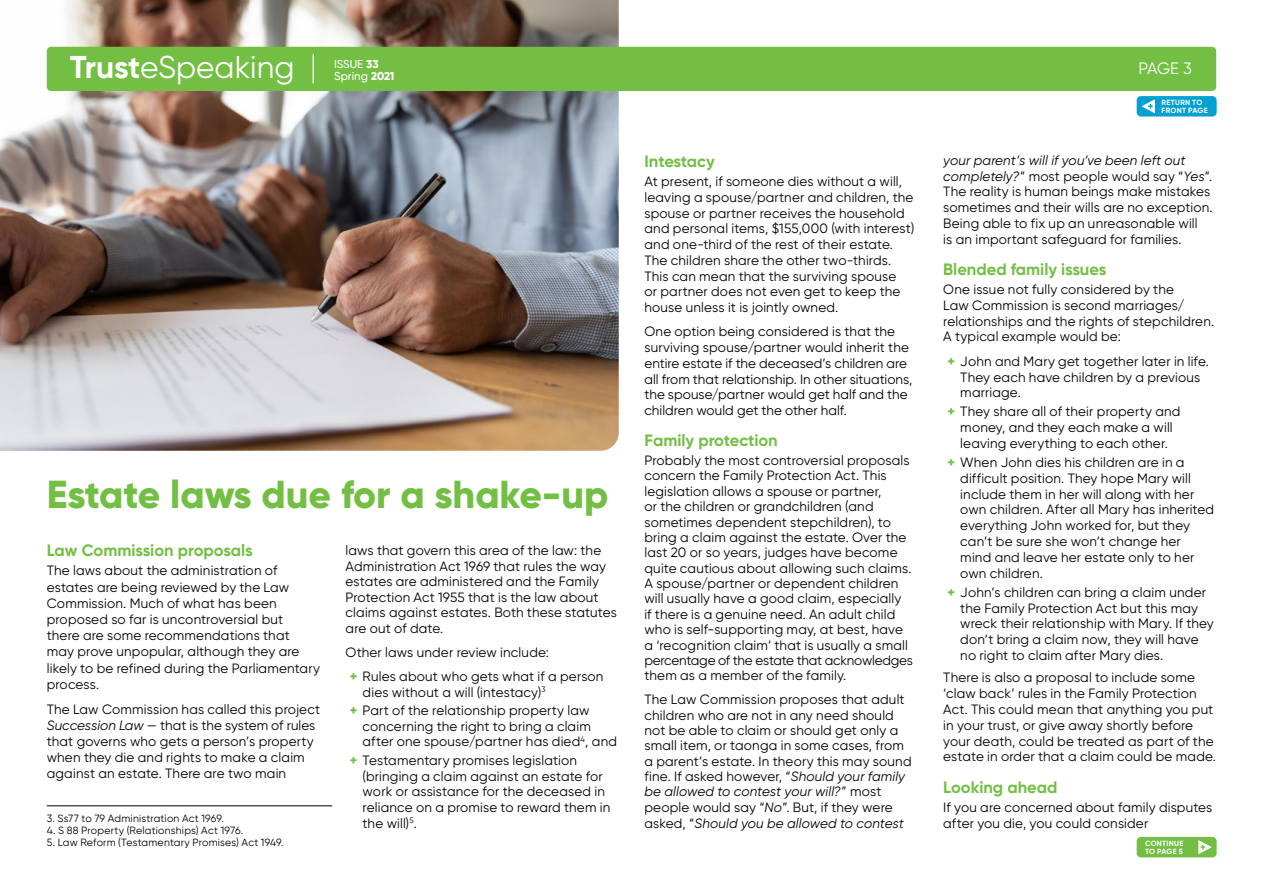
<style>
.page{position:relative;width:1263px;height:893px;background:#fff}
.page>*{position:absolute;margin:0;border:0;box-sizing:border-box;transform-origin:0 0}
.t1{font:800 39px "Gilroy";color:#72bf44}
.t2{font:31.5px "Gilroy";color:#fff}
.t3{font:700 16.5px "Gilroy";color:#72bf44}
.t4{font:16.5px "Gilroy";color:#fff}
.t5{font:13.5px/15.8px "Gilroy";letter-spacing:.01em;color:#000}
.t6{font:500 11.4px/12.5px "Gilroy";color:#fff}
.t7{font:10.5px "Gilroy";letter-spacing:.02em;color:#000}
.t8{font:700 7.5px/7.5px "Gilroy";letter-spacing:.035em;color:#fff}
.s1{font-weight:700}
.s2{font-weight:800}
.s3{font-style:italic}
.s4{font-weight:800;color:#72bf44}
</style>
<div class="page">
<img style="left:0;top:0;width:619px;height:451px">
<div style="left:47px;top:47px;width:1169px;height:44px;background:#72bf44;border-radius:4px"></div>
<div style="left:1137px;top:96px;width:79px;height:21px;background:#00a0d2;border-radius:4px"></div>
<svg style="left:1141px;top:99px;width:14px;height:14px"></svg>
<svg style="left:313px;top:55px;width:1px;height:28px"></svg>
<div style="left:1137px;top:837px;width:79px;height:20px;background:#72bf44;border-radius:4px"></div>
<svg style="left:1198px;top:840px;width:14px;height:14px"></svg>
<hr style="left:47px;top:805px;width:285px;height:1px;background:#000">
<h2 class="t2" style="left:70px;top:48px;width:226px"><span class="s1">Trust</span>eSpeaking</h2>
<p class="t4" style="left:1138px;top:58px;width:55px">PAGE 3</p>
<p class="t8" style="left:1161px;top:99px;width:48px">RETURN TO<br>FRONT PAGE</p>
<p class="t6" style="left:334px;top:57px;width:62px">ISSUE <span class="s2">33<br></span>Spring <span class="s2">2021</span></p>
<h1 class="t1" style="left:47px;top:469px;width:563px">Estate laws due for a shake-up</h1>
<p class="t3" style="left:47px;top:540px;width:208px">Law Commission proposals</p>
<p class="t5" style="left:47px;top:562px;width:275px;line-height:16.2px">The laws about the administration of estates are being reviewed by the Law Commission. Much of what has been proposed so far is uncontroversial but<br>there are some recommendations that may prove unpopular, although they are likely to be refined during the Parliamentary process.</p>
<p class="t5" style="left:47px;top:701px;width:275px;line-height:16.2px">The Law Commission has called this project <span class="s3">Succession Law</span> — that is the system of rules that governs who gets a person’s property when they die and rights to make a claim against an estate. There are two main</p>
<p class="t5" style="left:346px;top:542px;width:273px">laws that govern this area of the law: the Administration Act 1969 that rules the way estates are administered and the Family Protection Act 1955 that is the law about claims against estates. Both these statutes are out of date.</p>
<p class="t5" style="left:350px;top:640px;width:255px;line-height:24px;text-indent:-4px">Other laws under review include:<br><span class="s4">+</span> Rules about who gets what if a person</p>
<p class="t5" style="left:350px;top:682px;width:241px;line-height:18.8px;text-indent:13px">dies without a will (intestacy)<sup>3<br></sup><span class="s4">+</span> Part of the relationship property law</p>
<p class="t5" style="left:363px;top:718px;width:256px">concerning the right to bring a claim after one spouse/partner has died<sup>4</sup>, and</p>
<p class="t5" style="left:363px;top:752px;width:249px;text-indent:-13px"><span class="s4">+</span> Testamentary promises legislation (bringing a claim against an estate for work or assistance for the deceased in reliance on a promise to reward them in the will)<sup>5</sup>.</p>
<p class="t7" style="left:47px;top:812px;width:178px">3. Ss77 to 79 Administration Act 1969.</p>
<p class="t7" style="left:47px;top:824px;width:198px">4. S 88 Property (Relationships) Act 1976.</p>
<p class="t7" style="left:47px;top:836px;width:238px">5. Law Reform (Testamentary Promises) Act 1949.</p>
<p class="t3" style="left:644px;top:151px;width:72px">Intestacy</p>
<p class="t5" style="left:644px;top:173px;width:271px">At present, if someone dies without a will, leaving a spouse/partner and children, the spouse or partner receives the household and personal items, $155,000 (with interest) and one-third of the rest of their estate.<br>The children share the other two-thirds.<br>This can mean that the surviving spouse<br>or partner does not even get to keep the house unless it is jointly owned.</p>
<p class="t5" style="left:644px;top:324px;width:269px">One option being considered is that the surviving spouse/partner would inherit the entire estate if the deceased’s children are all from that relationship. In other situations, the spouse/partner would get half and the children would get the other half.</p>
<p class="t3" style="left:644px;top:430px;width:135px">Family protection</p>
<p class="t5" style="left:644px;top:452px;width:270px">Probably the most controversial proposals concern the Family Protection Act. This legislation allows a spouse or partner,<br>or the children or grandchildren (and sometimes dependent stepchildren), to bring a claim against the estate. Over the last 20 or so years, judges have become quite cautious about allowing such claims.<br>A spouse/partner or dependent children will usually have a good claim, especially<br>if there is a genuine need. An adult child who is self-supporting may, at best, have a ‘recognition claim’ that is usually a small percentage of the estate that acknowledges them as a member of the family.</p>
<p class="t5" style="left:644px;top:692px;width:269px">The Law Commission proposes that adult children who are not in any need should not be able to claim or should get only a small item, or taonga in some cases, from a parent’s estate. In theory this may sound fine. If asked however, “<span class="s3">Should your family be allowed to contest your will?</span>” most people would say “<span class="s3">No</span>”. But, if they were asked, “<span class="s3">Should you be allowed to contest</span></p>
<p class="t5" style="left:943px;top:152px;width:271px"><span class="s3">your parent’s will if you’ve been left out completely?</span>” most people would say “<span class="s3">Yes</span>”.<br>The reality is human beings make mistakes sometimes and their wills are no exception.<br>Being able to fix up an unreasonable will<br>is an important safeguard for families.</p>
<p class="t3" style="left:943px;top:259px;width:165px">Blended family issues</p>
<p class="t5" style="left:943px;top:281px;width:272px">One issue not fully considered by the<br>Law Commission is second marriages/ relationships and the rights of stepchildren.<br>A typical example would be:</p>
<p class="t5" style="left:960px;top:353px;width:250px;text-indent:-13px"><span class="s4">+</span> John and Mary get together later in life.<br>They each have children by a previous marriage.</p>
<p class="t5" style="left:947px;top:404px;width:234px;text-align:center"><span class="s4">+</span> They share all of their property and money, and they each make a will leaving everything to each other.</p>
<p class="t5" style="left:960px;top:454px;width:255px;text-indent:-13px"><span class="s4">+</span> When John dies his children are in a difficult position. They hope Mary will include them in her will along with her own children. After all Mary has inherited everything John worked for, but they can’t be sure she won’t change her mind and leave her estate only to her own children.</p>
<p class="t5" style="left:960px;top:584px;width:255px;text-indent:-13px"><span class="s4">+</span> John’s children can bring a claim under the Family Protection Act but this may wreck their relationship with Mary. If they don’t bring a claim now, they will have no right to claim after Mary dies.</p>
<p class="t5" style="left:943px;top:669px;width:274px">There is also a proposal to include some ‘claw back’ rules in the Family Protection Act. This could mean that anything you put in your trust, or give away shortly before your death, could be treated as part of the estate in order that a claim could be made.</p>
<p class="t3" style="left:943px;top:777px;width:116px">Looking ahead</p>
<p class="t5" style="left:943px;top:799px;width:271px">If you are concerned about family disputes after you die, you could consider</p>
<p class="t8" style="left:1145px;top:840px;width:40px">CONTINUE<br>TO PAGE 5</p>
</div>
